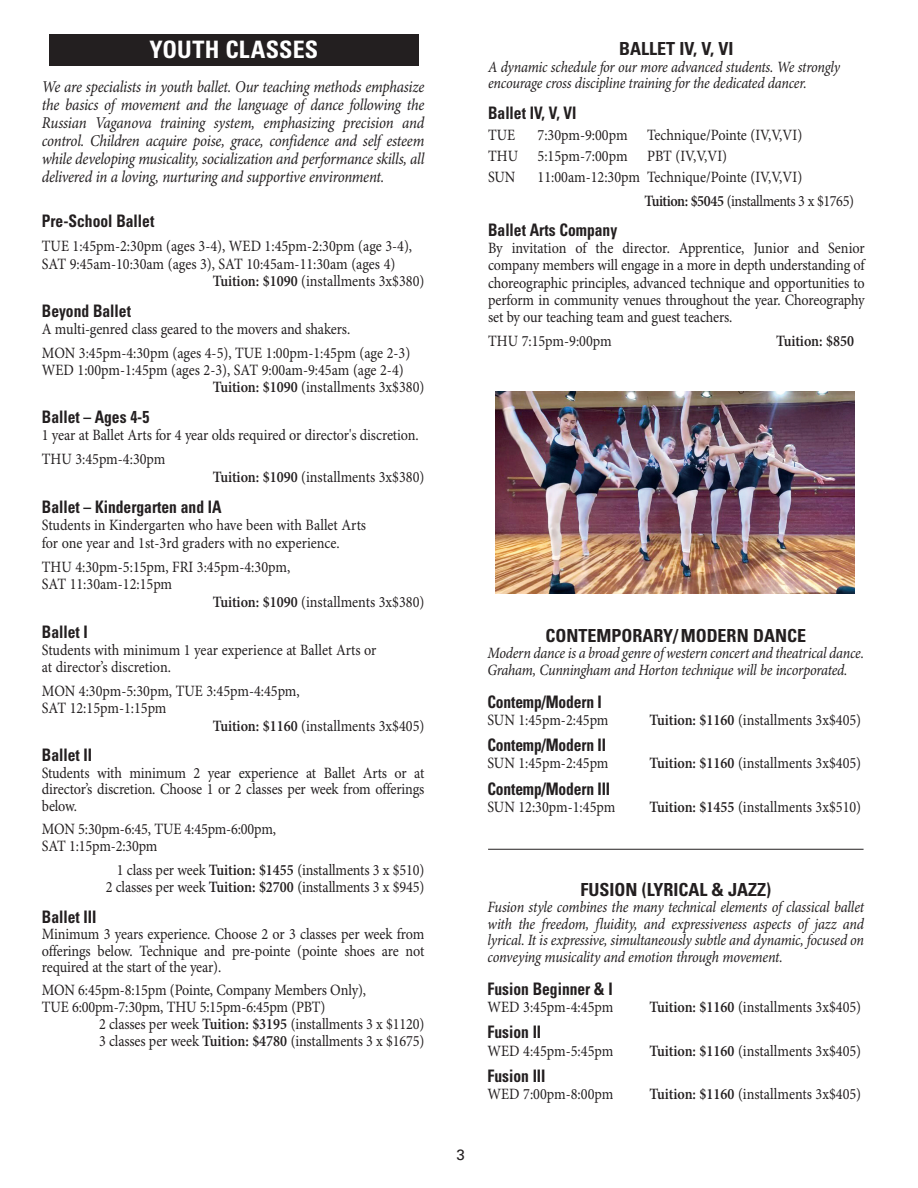
<style>
.page{position:relative;width:918px;height:1188px;background:#fff}
.page>*{position:absolute;margin:0;border:0;box-sizing:border-box;transform-origin:0 0}
.t1{font:700 condensed 24px "Univers LT Std";letter-spacing:.01em;color:#fff}
.t2{font:700 condensed 18px "Univers LT Std";color:#231f20}
.t3{font:700 condensed 17.25px "Univers LT Std";color:#231f20;scale:.9 1}
.t4{font:italic 16.5px/18px "Minion Pro";letter-spacing:-.02em;color:#231f20;text-align:justify;scale:.9 1}
.t5{font:15.75px/17.2px "Minion Pro";letter-spacing:-.005em;color:#231f20;scale:.9 1}
.t6{font:italic 15.75px/16.5px "Minion Pro";letter-spacing:-.015em;color:#231f20;scale:.9 1}
.t7{font:600 15.75px "Minion Pro";color:#231f20;scale:.9 1}
.t8{font:15px "Univers LT Std";color:#231f20}
.s1{font-weight:600}
</style>
<div class="page">
<hr style="left:488px;top:849px;width:376px;height:1px;background:#231f20">
<div style="left:49px;top:34px;width:369px;height:31px;background:#231f20"></div>
<img style="left:495px;top:392px;width:360px;height:201px">
<h1 class="t1" style="left:149px;top:35px;width:170px">YOUTH CLASSES</h1>
<p class="t4" style="left:42px;top:79px;width:427px">We are specialists in youth ballet. Our teaching methods emphasize the basics of movement and the language of dance following the Russian Vaganova training system, emphasizing precision and control. Children acquire poise, grace, confidence and self esteem while developing musicality, socialization and performance skills, all delivered in a loving, nurturing and supportive environment.</p>
<p class="t3" style="left:42px;top:211px;width:126px">Pre-School Ballet</p>
<p class="t5" style="left:42px;top:238px;width:413px">TUE 1:45pm-2:30pm (ages 3-4), WED 1:45pm-2:30pm (age 3-4),</p>
<p class="t5" style="left:42px;top:256px;width:394px">SAT 9:45am-10:30am (ages 3), SAT 10:45am-11:30am (ages 4)</p>
<p class="t5" style="left:213px;top:273px;width:237px"><span class="s1">Tuition: $1090</span> (installments 3x$380)</p>
<p class="t3" style="left:42px;top:300px;width:101px">Beyond Ballet</p>
<p class="t5" style="left:42px;top:318px;width:411px;line-height:24px">A multi-genred class geared to the movers and shakers.<br>MON 3:45pm-4:30pm (ages 4-5), TUE 1:00pm-1:45pm (age 2-3)</p>
<p class="t5" style="left:213px;top:362px;width:237px;text-indent:-171px">WED 1:00pm-1:45pm (ages 2-3), SAT 9:00am-9:45am (age 2-4)<br><span class="s1">Tuition: $1090</span> (installments 3x$380)</p>
<p class="t3" style="left:42px;top:406px;width:121px">Ballet – Ages 4-5</p>
<p class="t5" style="left:42px;top:424px;width:420px;line-height:24px">1 year at Ballet Arts for 4 year olds required or director's discretion.<br>THU 3:45pm-4:30pm</p>
<p class="t5" style="left:213px;top:469px;width:237px"><span class="s1">Tuition: $1090</span> (installments 3x$380)</p>
<p class="t3" style="left:42px;top:496px;width:201px">Ballet – Kindergarten and IA</p>
<p class="t5" style="left:42px;top:517px;width:362px">Students in Kindergarten who have been with Ballet Arts for one year and 1st-3rd graders with no experience.</p>
<p class="t5" style="left:42px;top:559px;width:278px">THU 4:30pm-5:15pm, FRI 3:45pm-4:30pm,</p>
<p class="t5" style="left:42px;top:576px;width:146px">SAT 11:30am-12:15pm</p>
<p class="t5" style="left:213px;top:594px;width:237px"><span class="s1">Tuition: $1090</span> (installments 3x$380)</p>
<p class="t3" style="left:42px;top:621px;width:53px">Ballet I</p>
<p class="t5" style="left:42px;top:642px;width:373px">Students with minimum 1 year experience at Ballet Arts or at director’s discretion.</p>
<p class="t5" style="left:42px;top:683px;width:288px">MON 4:30pm-5:30pm, TUE 3:45pm-4:45pm,</p>
<p class="t5" style="left:42px;top:700px;width:140px">SAT 12:15pm-1:15pm</p>
<p class="t5" style="left:213px;top:718px;width:237px"><span class="s1">Tuition: $1160</span> (installments 3x$405)</p>
<p class="t3" style="left:42px;top:745px;width:57px">Ballet II</p>
<p class="t5" style="left:42px;top:765px;width:427px;line-height:16.5px;text-align:justify">Students with minimum 2 year experience at Ballet Arts or at director’s discretion. Choose 1 or 2 classes per week from offerings below.</p>
<p class="t5" style="left:42px;top:822px;width:262px;line-height:16.5px">MON 5:30pm-6:45, TUE 4:45pm-6:00pm,<br>SAT 1:15pm-2:30pm</p>
<p class="t5" style="left:106px;top:862px;width:356px;text-align:right">1 class per week <span class="s1">Tuition: $1455</span> (installments 3 x $510)<br>2 classes per week <span class="s1">Tuition: $2700</span> (installments 3 x $945)</p>
<p class="t3" style="left:42px;top:906px;width:62px">Ballet III</p>
<p class="t5" style="left:42px;top:927px;width:427px;line-height:16.5px;text-align:justify">Minimum 3 years experience. Choose 2 or 3 classes per week from offerings below. Technique and pre-pointe (pointe shoes are not required at the start of the year).</p>
<p class="t5" style="left:42px;top:983px;width:362px;line-height:16.5px">MON 6:45pm-8:15pm (Pointe, Company Members Only),<br>TUE 6:00pm-7:30pm, THU 5:15pm-6:45pm (PBT)</p>
<p class="t5" style="left:99px;top:1016px;width:363px">2 classes per week <span class="s1">Tuition: $3195</span> (installments 3 x $1120)<br>3 classes per week <span class="s1">Tuition: $4780</span> (installments 3 x $1675)</p>
<p class="t2" style="left:619px;top:38px;width:116px">BALLET IV, V, VI</p>
<p class="t6" style="left:488px;top:59px;width:393px">A dynamic schedule for our more advanced students. We strongly encourage cross discipline training for the dedicated dancer.</p>
<p class="t3" style="left:488px;top:102px;width:100px">Ballet IV, V, VI</p>
<p class="t5" style="left:488px;top:127px;width:32px">TUE</p>
<p class="t5" style="left:488px;top:125px;width:351px;line-height:21px;text-indent:49px">7:30pm-9:00pm Technique/Pointe (IV,V,VI)<br>THU 5:15pm-7:00pm PBT (IV,V,VI)<br>SUN</p>
<p class="t5" style="left:645px;top:165px;width:234px;line-height:24px;text-indent:-107px">11:00am-12:30pm Technique/Pointe (IV,V,VI)<br><span class="s1">Tuition: $5045</span> (installments 3 x $1765)</p>
<p class="t3" style="left:488px;top:219px;width:145px">Ballet Arts Company</p>
<p class="t5" style="left:488px;top:240px;width:420px;text-align:justify">By invitation of the director. Apprentice, Junior and Senior company members will engage in a more in depth understanding of choreographic principles, advanced technique and opportunities to perform in community venues throughout the year. Choreography set by our teaching team and guest teachers.</p>
<p class="t5" style="left:488px;top:333px;width:139px">THU 7:15pm-9:00pm</p>
<p class="t7" style="left:776px;top:332px;width:88px">Tuition: $850</p>
<p class="t2" style="left:546px;top:624px;width:262px">CONTEMPORARY/ MODERN DANCE</p>
<p class="t6" style="left:488px;top:645px;width:420px">Modern dance is a broad genre of western concert and theatrical dance.<br>Graham, Cunningham and Horton technique will be incorporated.</p>
<p class="t3" style="left:488px;top:691px;width:129px">Contemp/Modern I</p>
<p class="t5" style="left:488px;top:712px;width:136px">SUN 1:45pm-2:45pm</p>
<p class="t5" style="left:650px;top:712px;width:237px"><span class="s1">Tuition: $1160</span> (installments 3x$405)</p>
<p class="t3" style="left:488px;top:734px;width:133px">Contemp/Modern II</p>
<p class="t5" style="left:488px;top:755px;width:136px">SUN 1:45pm-2:45pm</p>
<p class="t5" style="left:650px;top:755px;width:237px"><span class="s1">Tuition: $1160</span> (installments 3x$405)</p>
<p class="t3" style="left:488px;top:778px;width:138px">Contemp/Modern III</p>
<p class="t5" style="left:488px;top:799px;width:144px">SUN 12:30pm-1:45pm</p>
<p class="t5" style="left:650px;top:799px;width:237px"><span class="s1">Tuition: $1455</span> (installments 3x$510)</p>
<p class="t8" style="left:456px;top:1146px;width:10px">3</p>
<p class="t2" style="left:580px;top:878px;width:192px">FUSION (LYRICAL &amp; JAZZ)</p>
<p class="t6" style="left:488px;top:900px;width:420px;text-align:justify">Fusion style combines the many technical elements of classical ballet with the freedom, fluidity, and expressiveness aspects of jazz and lyrical. It is expressive, simultaneously subtle and dynamic, focused on conveying musicality and emotion through movement.</p>
<p class="t3" style="left:488px;top:978px;width:141px">Fusion Beginner &amp; I</p>
<p class="t5" style="left:488px;top:999px;width:141px">WED 3:45pm-4:45pm</p>
<p class="t5" style="left:650px;top:999px;width:237px"><span class="s1">Tuition: $1160</span> (installments 3x$405)</p>
<p class="t3" style="left:488px;top:1022px;width:61px">Fusion II</p>
<p class="t5" style="left:488px;top:1043px;width:141px">WED 4:45pm-5:45pm</p>
<p class="t5" style="left:650px;top:1043px;width:237px"><span class="s1">Tuition: $1160</span> (installments 3x$405)</p>
<p class="t3" style="left:488px;top:1065px;width:66px">Fusion III</p>
<p class="t5" style="left:488px;top:1086px;width:141px">WED 7:00pm-8:00pm</p>
<p class="t5" style="left:650px;top:1086px;width:237px"><span class="s1">Tuition: $1160</span> (installments 3x$405)</p>
</div>
